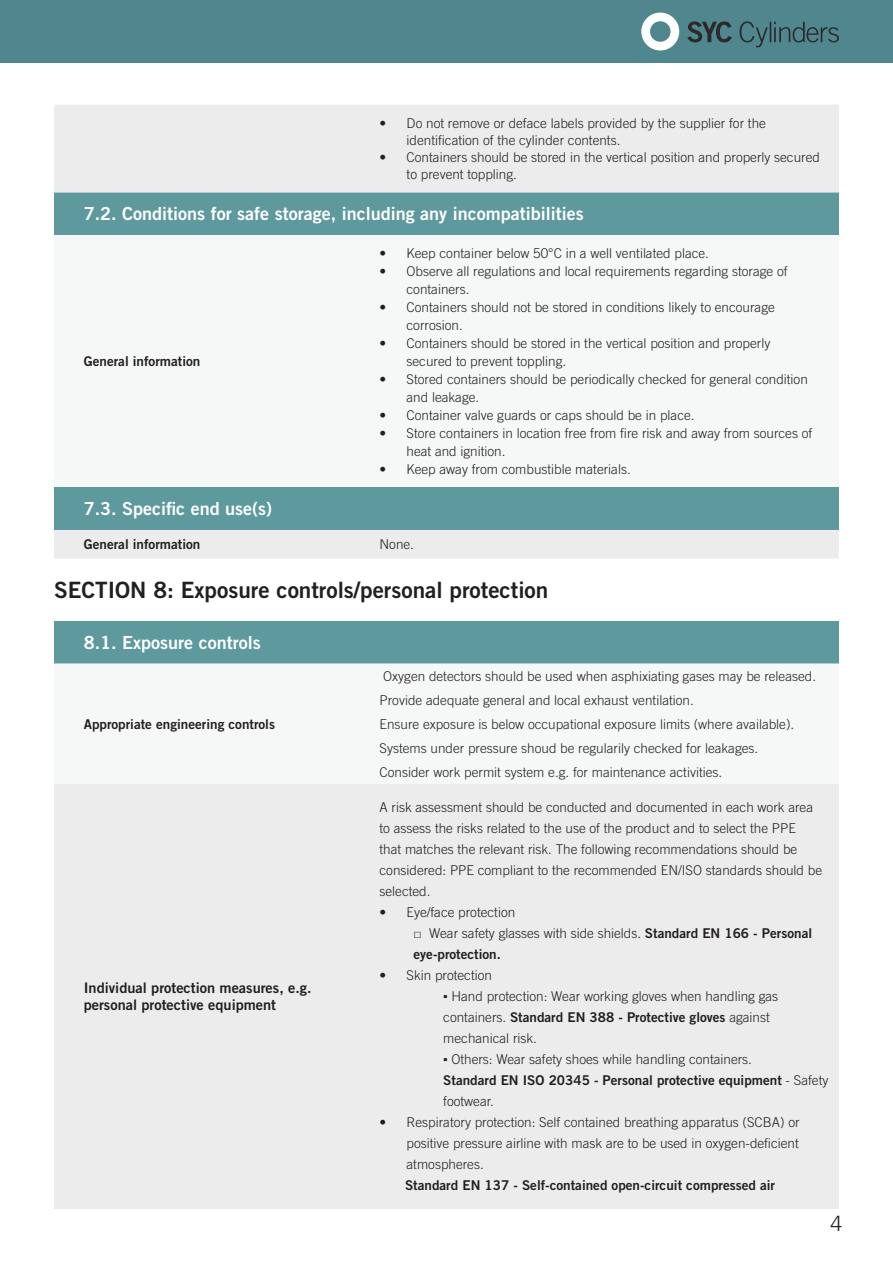
<style>
.page{position:relative;width:893px;height:1263px;background:#fff}
.page>*{position:absolute;margin:0;border:0;box-sizing:border-box;transform-origin:0 0}
.t1{font:22.5px "Trade Gothic LT Std Bd 2";color:#231f20}
.t2{font:300 21.15px "Trade Gothic LT Std";color:#231f20}
.t3{font:18px "Trade Gothic LT Std Bd 2";color:#fff}
.t4{font:14.55px/17.4px "Trade Gothic LT Std Bd 2";color:#231f20}
.t5{font:300 13.5px/21px "Trade Gothic LT Std";color:#231f20}
.t6{font:13.5px "Trade Gothic LT Std Bd 2";color:#231f20}
.s1{font-family:"Times New Roman";font-weight:400}
.s2{font-family:"Trade Gothic LT Std Bd 2";font-weight:400}
.s3{font-family:"Trade Gothic LT Std";font-weight:300}
</style>
<div class="page">
<div style="left:0;top:0;width:893px;height:62px;background:#50868d"></div>
<svg style="left:641px;top:13px;width:38px;height:37px"></svg>
<svg style="left:687px;top:21px;width:152px;height:26px"></svg>
<div style="left:54px;top:488px;width:785px;height:42px;background:#5e999e"></div>
<div style="left:54px;top:530px;width:785px;height:29px;background:#edecec"></div>
<div style="left:54px;top:193px;width:785px;height:42px;background:#5e999e"></div>
<div style="left:54px;top:621px;width:785px;height:42px;background:#5e999e"></div>
<svg style="left:54px;top:663px;width:785px;height:1px"></svg>
<div style="left:54px;top:784px;width:785px;height:425px;background:#edecec"></div>
<div style="left:54px;top:105px;width:785px;height:88px;background:#edecec"></div>
<p class="t5" style="left:407px;top:114px;width:361px;line-height:17.2px;text-indent:-27px">• Do not remove or deface labels provided by the supplier for the identification of the cylinder contents.</p>
<p class="t5" style="left:407px;top:149px;width:415px;line-height:17.2px;text-indent:-27px">• Containers should be stored in the vertical position and properly secured to prevent toppling.</p>
<h3 class="t3" style="left:84px;top:203px;width:501px">7.2. Conditions for safe storage, including any incompatibilities</h3>
<p class="t6" style="left:84px;top:353px;width:118px">General information</p>
<p class="t5" style="left:379px;top:243px;width:331px">• Keep container below 50°C in a well ventilated place.</p>
<p class="t5" style="left:406px;top:262px;width:383px;line-height:18px;text-indent:-27px">• Observe all regulations and local requirements regarding storage of containers.</p>
<p class="t5" style="left:406px;top:298px;width:370px;line-height:18px;text-indent:-27px">• Containers should not be stored in conditions likely to encourage corrosion.</p>
<p class="t5" style="left:406px;top:334px;width:365px;line-height:18px;text-indent:-27px">• Containers should be stored in the vertical position and properly secured to prevent toppling.</p>
<p class="t5" style="left:406px;top:370px;width:403px;line-height:18px;text-indent:-27px">• Stored containers should be periodically checked for general condition and leakage.</p>
<p class="t5" style="left:379px;top:405px;width:317px">• Container valve guards or caps should be in place.</p>
<p class="t5" style="left:406px;top:424px;width:407px;line-height:18px;text-indent:-27px">• Store containers in location free from fire risk and away from sources of heat and ignition.</p>
<p class="t5" style="left:379px;top:459px;width:253px">• Keep away from combustible materials.</p>
<h3 class="t3" style="left:84px;top:498px;width:190px">7.3. Specific end use(s)</h3>
<p class="t6" style="left:84px;top:536px;width:118px">General information</p>
<p class="t5" style="left:379px;top:534px;width:36px">None.</p>
<h1 class="t1" style="left:54px;top:576px;width:496px">SECTION 8: Exposure controls/personal protection</h1>
<h3 class="t3" style="left:84px;top:631px;width:178px">8.1. Exposure controls</h3>
<p class="t6" style="left:84px;top:715px;width:193px">Appropriate engineering controls</p>
<p class="t4" style="left:84px;top:979px;width:229px">Individual protection measures, e.g. personal protective equipment</p>
<p class="t5" style="left:379px;top:664px;width:438px;line-height:24px">Oxygen detectors should be used when asphixiating gases may be released.<br>Provide adequate general and local exhaust ventilation.<br>Ensure exposure is below occupational exposure limits (where available).<br>Systems under pressure shoud be regularily checked for leakages.<br>Consider work permit system e.g. for maintenance activities.</p>
<p class="t5" style="left:379px;top:797px;width:444px">A risk assessment should be conducted and documented in each work area to assess the risks related to the use of the product and to select the PPE<br>that matches the relevant risk. The following recommendations should be considered: PPE compliant to the recommended EN/ISO standards should be selected.</p>
<p class="t5" style="left:379px;top:902px;width:137px">• Eye/face protection</p>
<p class="t5" style="left:414px;top:923px;width:400px"><span class="s1">□</span> Wear safety glasses with side shields. <span class="s2">Standard EN 166 - Personal</span></p>
<p class="t6" style="left:414px;top:946px;width:89px">eye-protection.</p>
<p class="t5" style="left:379px;top:965px;width:114px">• Skin protection</p>
<p class="t5" style="left:443px;top:986px;width:336px"><span class="s1">▪</span> Hand protection: Wear working gloves when handling gas</p>
<p class="t6" style="left:443px;top:1009px;width:328px"><span class="s3">containers.</span> Standard EN 388 - Protective gloves <span class="s3">against</span></p>
<p class="t5" style="left:443px;top:1028px;width:95px">mechanical risk.</p>
<p class="t5" style="left:443px;top:1049px;width:310px"><span class="s1">▪</span> Others: Wear safety shoes while handling containers.</p>
<p class="t6" style="left:443px;top:1072px;width:387px">Standard EN ISO 20345 - Personal protective equipment <span class="s3">- Safety</span></p>
<p class="t5" style="left:443px;top:1091px;width:52px">footwear.</p>
<p class="t5" style="left:406px;top:1112px;width:395px;text-align:justify;text-indent:-27px">• Respiratory protection: Self contained breathing apparatus (SCBA) or positive pressure airline with mask are to be used in oxygen-deficient atmospheres.</p>
<p class="t6" style="left:405px;top:1177px;width:372px">Standard EN 137 - Self-contained open-circuit compressed air</p>
<h2 class="t2" style="left:830px;top:1211px;width:13px">4</h2>
</div>
